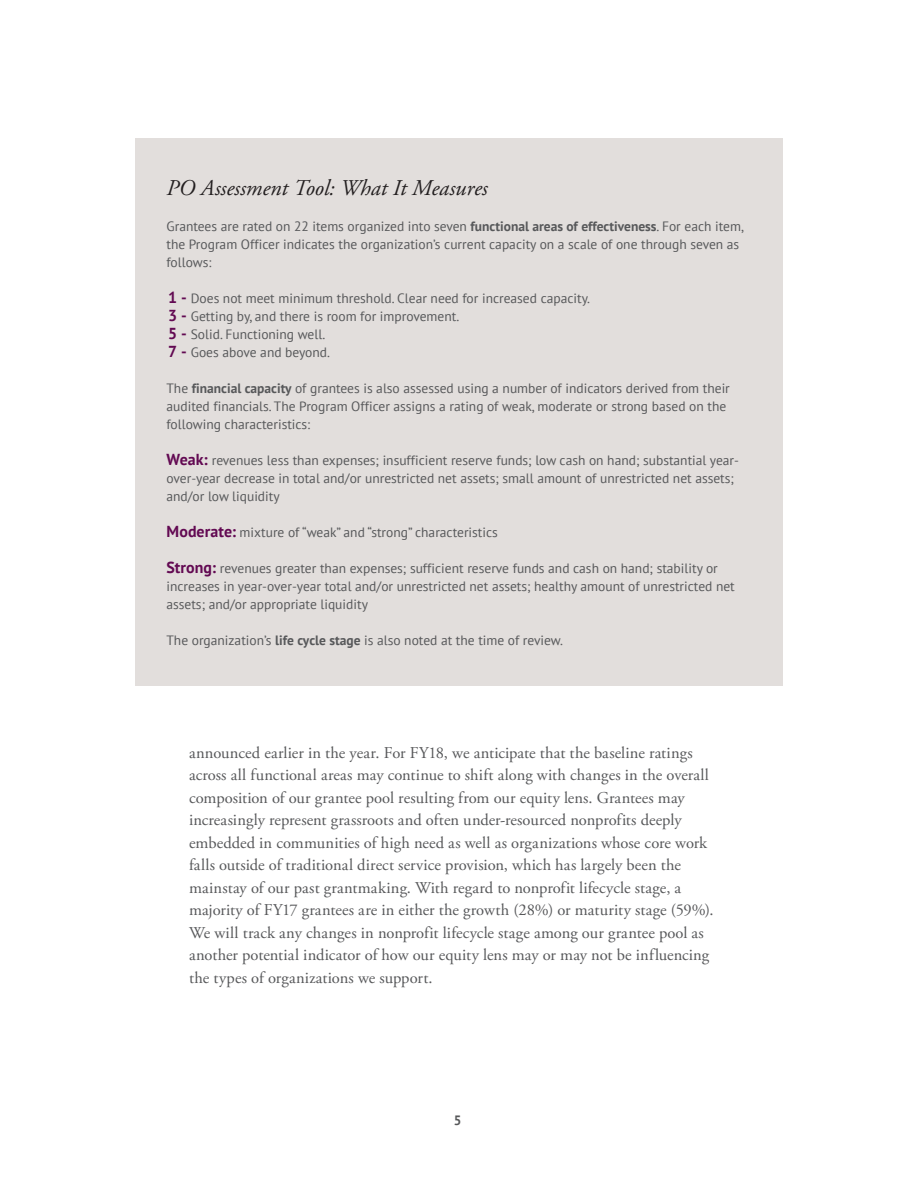
<style>
.page{position:relative;width:918px;height:1188px;background:#fff}
.page>*{position:absolute;margin:0;border:0;box-sizing:border-box;transform-origin:0 0}
.t1{font:italic 22.5px "Adobe Garamond Pro";color:#231f20}
.body_text{font:16.5px/22.5px "Adobe Garamond Pro";letter-spacing:.005em;color:#57585a}
.body_text-2{font:13.5px/18px "PT Sans";color:#57585a}
.t2{font:700 13.5px "PT Sans";color:#57585a}
.s1{font-weight:700}
.s2{font-weight:700;font-size:15.9px;color:#620952}
</style>
<div class="page">
<div style="left:135px;top:138px;width:648px;height:547px;background:#e2dedc"></div>
<p class="t1" style="left:166px;top:174px;width:323px">PO Assessment Tool: What It Measures</p>
<p class="body_text-2" style="left:166px;top:217px;width:579px">Grantees are rated on 22 items organized into seven <span class="s1">functional areas of effectiveness</span>. For each item, the Program Officer indicates the organization’s current capacity on a scale of one through seven as follows:</p>
<p class="body_text-2" style="left:168px;top:289px;width:423px"><span class="s2">1 -</span> Does not meet minimum threshold. Clear need for increased capacity.</p>
<p class="body_text-2" style="left:168px;top:307px;width:293px"><span class="s2">3 -</span> Getting by, and there is room for improvement.</p>
<p class="body_text-2" style="left:168px;top:325px;width:159px"><span class="s2">5 -</span> Solid. Functioning well.</p>
<p class="body_text-2" style="left:168px;top:343px;width:164px"><span class="s2">7 -</span> Goes above and beyond.</p>
<p class="body_text-2" style="left:166px;top:379px;width:565px">The <span class="s1">financial capacity</span> of grantees is also assessed using a number of indicators derived from their audited financials. The Program Officer assigns a rating of weak, moderate or strong based on the following characteristics:</p>
<p class="body_text-2" style="left:166px;top:451px;width:574px"><span class="s2">Weak:</span> revenues less than expenses; insufficient reserve funds; low cash on hand; substantial year&shy;over-year decrease in total and/or unrestricted net assets; small amount of unrestricted net assets; and/or low liquidity</p>
<p class="body_text-2" style="left:166px;top:523px;width:333px"><span class="s2">Moderate:</span> mixture of “weak” and “strong” characteristics</p>
<p class="body_text-2" style="left:166px;top:559px;width:570px"><span class="s2">Strong:</span> revenues greater than expenses; sufficient reserve funds and cash on hand; stability or increases in year-over-year total and/or unrestricted net assets; healthy amount of unrestricted net assets; and/or appropriate liquidity</p>
<p class="body_text-2" style="left:166px;top:631px;width:398px">The organization’s <span class="s1">life cycle stage</span> is also noted at the time of review.</p>
<p class="body_text" style="left:189px;top:742px;width:526px">announced earlier in the year. For FY18, we anticipate that the baseline ratings across all functional areas may continue to shift along with changes in the overall composition of our grantee pool resulting from our equity lens. Grantees may increasingly represent grassroots and often under-resourced nonprofits deeply embedded in communities of high need as well as organizations whose core work falls outside of traditional direct service provision, which has largely been the mainstay of our past grantmaking. With regard to nonprofit lifecycle stage, a majority of FY17 grantees are in either the growth (28%) or maturity stage (59%).<br>We will track any changes in nonprofit lifecycle stage among our grantee pool as another potential indicator of how our equity lens may or may not be influencing the types of organizations we support.</p>
<p class="t2" style="left:454px;top:1112px;width:9px">5</p>
</div>
